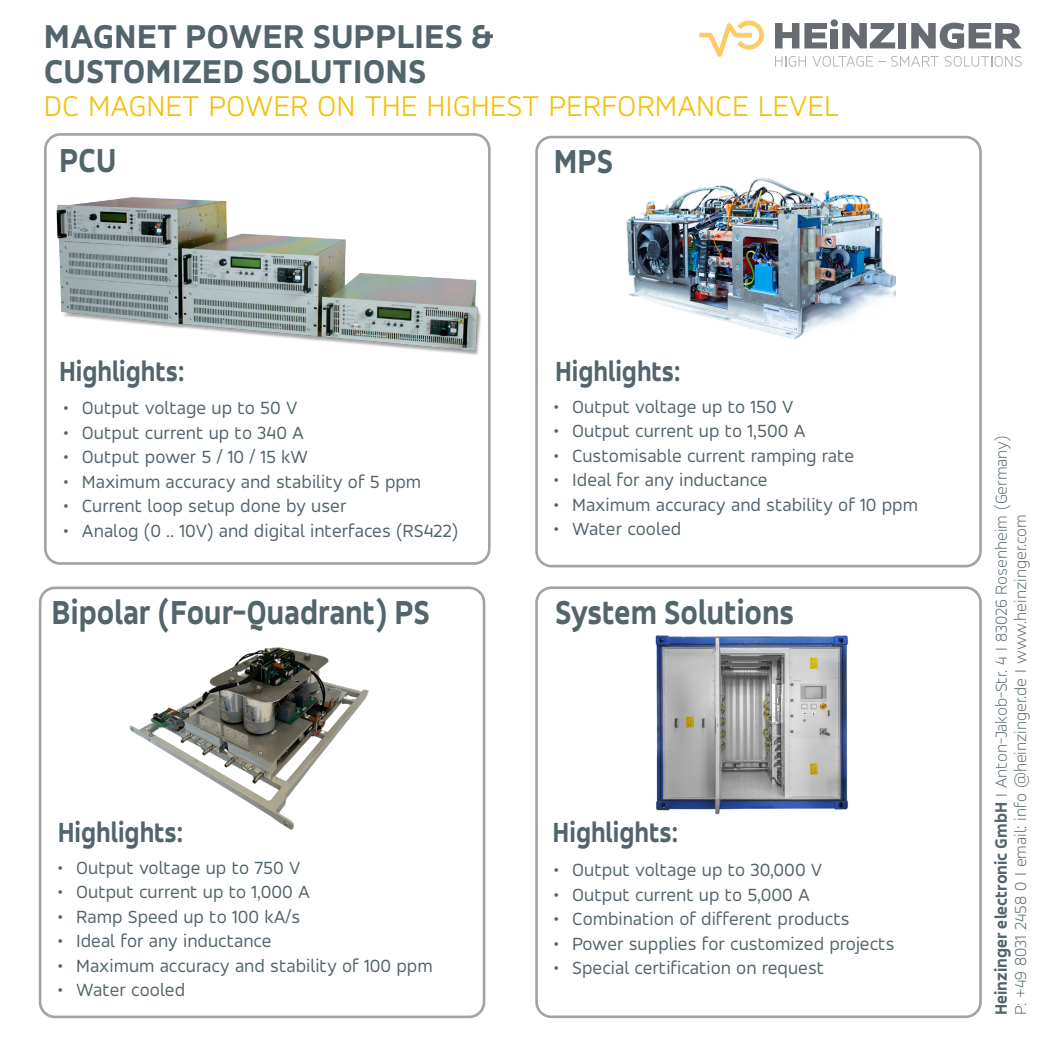
<style>
.page{position:relative;width:1042px;height:1042px;background:#fff}
.page>*{position:absolute;margin:0;border:0;box-sizing:border-box;transform-origin:0 0}
.t1{font:800 35.35px "Accord";color:#53646b;scale:.89 1}
.t2{font:800 35px "Accord";color:#53646b}
.t3{font:300 31.5px "Accord";color:#f2c209}
.t4{font:800 29.4px "Accord";color:#53646b;scale:.89 1}
.t5{font:19.25px "Accord";color:#53646b}
.Absatzformat1{font:200 17.5px "Accord";color:#53646b}
.s1{font-weight:800}
</style>
<div class="page">
<div style="left:44px;top:133px;width:446px;height:432px;border:3px solid #a4a3a4;border-radius:15px"></div>
<div style="left:535px;top:136px;width:447px;height:431px;border:3px solid #a4a3a4;border-radius:15px"></div>
<img style="left:44px;top:197px;width:446px;height:160px">
<div style="left:39px;top:586px;width:446px;height:432px;border:3px solid #a4a3a4;border-radius:15px"></div>
<div style="left:535px;top:586px;width:447px;height:432px;border:3px solid #a4a3a4;border-radius:15px"></div>
<img style="left:129px;top:647px;width:240px;height:183px">
<img style="left:626px;top:177px;width:269px;height:163px">
<svg style="left:775px;top:23px;width:52px;height:25px"></svg>
<div style="left:830px;top:29px;width:8px;height:19px;background:#676c72"></div>
<svg style="left:842px;top:23px;width:53px;height:25px"></svg>
<div style="left:898px;top:23px;width:8px;height:25px;background:#676c72"></div>
<svg style="left:911px;top:23px;width:110px;height:26px"></svg>
<div style="left:830px;top:19px;width:8px;height:8px;background:#676c72;border-radius:50%"></div>
<svg style="left:775px;top:56px;width:31px;height:11px"></svg>
<svg style="left:945px;top:56px;width:76px;height:11px"></svg>
<svg style="left:891px;top:56px;width:47px;height:11px"></svg>
<svg style="left:812px;top:56px;width:73px;height:11px"></svg>
<svg style="left:699px;top:21px;width:65px;height:36px"></svg>
<img style="left:655px;top:635px;width:193px;height:180px">
<p class="t2" style="left:44px;top:15px;width:451px">MAGNET POWER SUPPLIES &amp;</p>
<p class="t2" style="left:44px;top:50px;width:384px">CUSTOMIZED SOLUTIONS</p>
<p class="t3" style="left:44px;top:88px;width:796px">DC MAGNET POWER ON THE HIGHEST PERFORMANCE LEVEL</p>
<p class="t1" style="left:59px;top:139px;width:66px">PCU</p>
<p class="t1" style="left:554px;top:140px;width:68px">MPS</p>
<p class="t4" style="left:59px;top:353px;width:142px">Highlights:</p>
<p class="t4" style="left:555px;top:353px;width:142px">Highlights:</p>
<p class="t5" style="left:64px;top:397px;width:235px">• Output voltage up to 50 V</p>
<p class="t5" style="left:64px;top:421px;width:242px">• Output current up to 340 A</p>
<p class="t5" style="left:64px;top:446px;width:246px">• Output power 5 / 10 / 15 kW</p>
<p class="t5" style="left:64px;top:470px;width:359px">• Maximum accuracy and stability of 5 ppm</p>
<p class="t5" style="left:64px;top:495px;width:284px">• Current loop setup done by user</p>
<p class="t5" style="left:64px;top:519px;width:396px">• Analog (0 .. 10V) and digital interfaces (RS422)</p>
<p class="t5" style="left:554px;top:395px;width:241px">• Output voltage up to 150 V</p>
<p class="t5" style="left:554px;top:419px;width:253px">• Output current up to 1,500 A</p>
<p class="t5" style="left:554px;top:444px;width:302px">• Customisable current ramping rate</p>
<p class="t5" style="left:554px;top:468px;width:215px">• Ideal for any inductance</p>
<p class="t5" style="left:554px;top:493px;width:366px">• Maximum accuracy and stability of 10 ppm</p>
<p class="t5" style="left:554px;top:517px;width:129px">• Water cooled</p>
<p class="t1" style="left:52px;top:590px;width:427px">Bipolar (Four-Quadrant) PS</p>
<p class="t1" style="left:555px;top:590px;width:270px">System Solutions</p>
<p class="t4" style="left:58px;top:814px;width:142px">Highlights:</p>
<p class="t5" style="left:58px;top:856px;width:244px">• Output voltage up to 750 V</p>
<p class="t5" style="left:58px;top:880px;width:254px">• Output current up to 1,000 A</p>
<p class="t5" style="left:58px;top:905px;width:244px">• Ramp Speed up to 100 kA/s</p>
<p class="t5" style="left:58px;top:929px;width:215px">• Ideal for any inductance</p>
<p class="t5" style="left:58px;top:954px;width:376px">• Maximum accuracy and stability of 100 ppm</p>
<p class="t5" style="left:58px;top:978px;width:129px">• Water cooled</p>
<p class="t4" style="left:552px;top:814px;width:142px">Highlights:</p>
<p class="t5" style="left:554px;top:858px;width:270px">• Output voltage up to 30,000 V</p>
<p class="t5" style="left:554px;top:883px;width:257px">• Output current up to 5,000 A</p>
<p class="t5" style="left:554px;top:907px;width:297px">• Combination of different products</p>
<p class="t5" style="left:554px;top:932px;width:342px">• Power supplies for customized projects</p>
<p class="t5" style="left:554px;top:956px;width:272px">• Special certification on request</p>
<p class="Absatzformat1" style="left:991px;top:1015px;width:581px;rotate:-90deg"><span class="s1">Heinzinger electronic GmbH</span> I Anton-Jakob-Str. 4 I 83026 Rosenheim (Germany)</p>
<p class="Absatzformat1" style="left:1010px;top:1015px;width:503px;rotate:-90deg">P: +49 8031 2458 0 I email: info @heinzinger.de I www.heinzinger.com</p>
</div>
